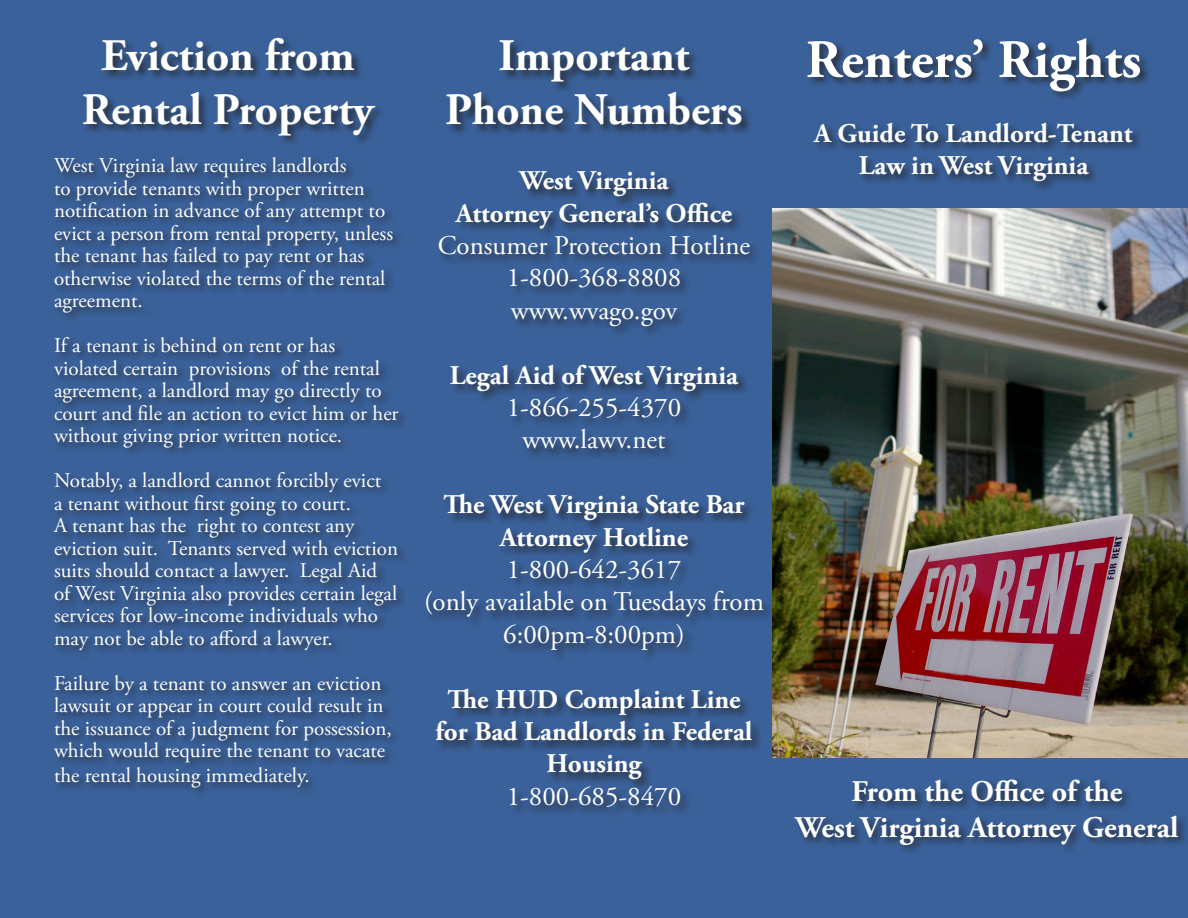
<style>
.page{position:relative;width:1188px;height:918px;background:#3a619a}
.page>*{position:absolute;margin:0;border:0;box-sizing:border-box;transform-origin:0 0}
.t1{font:700 54px "Adobe Garamond Pro";color:#fff}
.t2{font:700 45px/54px "Adobe Garamond Pro";color:#fff;text-align:center}
.t3{font:700 30px "Adobe Garamond Pro";color:#fff}
.t4{font:700 27px/32.4px "Adobe Garamond Pro";color:#fff;text-align:center}
.t5{font:27px/32.4px "Adobe Garamond Pro";color:#fff;text-align:center}
.t6{font:21px/22.5px "Adobe Garamond Pro";color:#fff}
</style>
<div class="page">
<div style="left:805px;top:37px;width:346px;height:156px;background:#231f20;opacity:.75"></div>
<div style="left:793px;top:778px;width:395px;height:78px;background:#231f20;opacity:.75"></div>
<div style="left:425px;top:40px;width:349px;height:778px;background:#231f20;opacity:.75"></div>
<div style="left:52px;top:36px;width:357px;height:762px;background:#231f20;opacity:.75"></div>
<img style="left:772px;top:208px;width:416px;height:550px">
<p class="t2" style="left:82px;top:30px;width:294px">Eviction from<br>Rental Property</p>
<p class="t6" style="left:54px;top:155px;width:341px">West Virginia law requires landlords<br>to provide tenants with proper written notification in advance of any attempt to evict a person from rental property, unless the tenant has failed to pay rent or has otherwise violated the terms of the rental agreement.</p>
<p class="t6" style="left:54px;top:335px;width:346px">If a tenant is behind on rent or has violated certain provisions of the rental agreement, a landlord may go directly to court and file an action to evict him or her without giving prior written notice.</p>
<p class="t6" style="left:54px;top:470px;width:346px">Notably, a landlord cannot forcibly evict<br>a tenant without first going to court.<br>A tenant has the right to contest any eviction suit. Tenants served with eviction suits should contact a lawyer. Legal Aid of West Virginia also provides certain legal services for low-income individuals who may not be able to afford a lawyer.</p>
<p class="t6" style="left:54px;top:672px;width:339px">Failure by a tenant to answer an eviction lawsuit or appear in court could result in the issuance of a judgment for possession, which would require the tenant to vacate</p>
<p class="t6" style="left:54px;top:765px;width:257px">the rental housing immediately.</p>
<p class="t2" style="left:499px;top:30px;width:192px">Important</p>
<p class="t2" style="left:445px;top:84px;width:299px">Phone Numbers</p>
<p class="t4" style="left:520px;top:165px;width:150px">West Virginia</p>
<p class="t4" style="left:456px;top:197px;width:278px">Attorney General’s Office</p>
<p class="t5" style="left:438px;top:230px;width:314px">Consumer Protection Hotline</p>
<p class="t5" style="left:507px;top:263px;width:176px">1-800-368-8808</p>
<p class="t5" style="left:511px;top:295px;width:168px">www.wvago.gov</p>
<p class="t4" style="left:450px;top:359px;width:290px">Legal Aid of West Virginia</p>
<p class="t5" style="left:507px;top:392px;width:176px">1-866-255-4370</p>
<p class="t5" style="left:522px;top:425px;width:145px">www.lawv.net</p>
<p class="t4" style="left:443px;top:489px;width:303px">The West Virginia State Bar</p>
<p class="t4" style="left:500px;top:521px;width:190px">Attorney Hotline</p>
<p class="t5" style="left:507px;top:554px;width:176px">1-800-642-3617</p>
<p class="t5" style="left:424px;top:587px;width:341px">(only available on Tuesdays from<br>6:00pm-8:00pm)</p>
<p class="t4" style="left:436px;top:683px;width:318px">The HUD Complaint Line for Bad Landlords in Federal<br>Housing</p>
<p class="t5" style="left:507px;top:781px;width:176px">1-800-685-8470</p>
<p class="t1" style="left:806px;top:28px;width:337px">Renters’ Rights</p>
<p class="t4" style="left:814px;top:117px;width:320px">A Guide To Landlord-Tenant</p>
<p class="t4" style="left:859px;top:150px;width:231px">Law in West Virginia</p>
<p class="t3" style="left:852px;top:774px;width:272px">From the Office of the</p>
<p class="t3" style="left:795px;top:810px;width:385px">West Virginia Attorney General</p>
</div>
